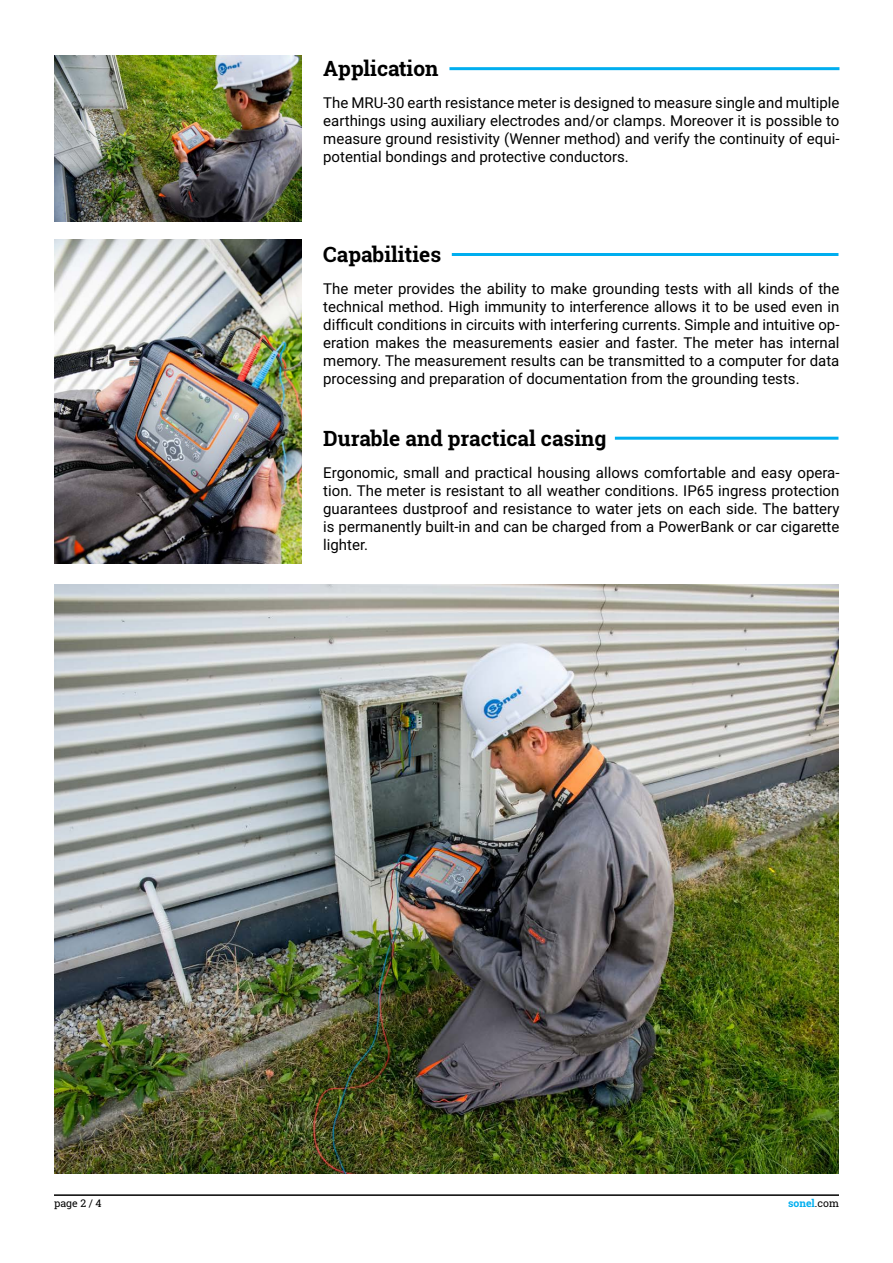
<style>
.page{position:relative;width:893px;height:1263px;background:#fff}
.page>*{position:absolute;margin:0;border:0;box-sizing:border-box;transform-origin:0 0}
.t1{font:700 21px "Roboto Slab";color:#000}
.t2{font:15px/18px "Roboto";color:#000;text-align:justify}
.t3{font:700 10.5px "Roboto Slab";color:#00aeef}
.t4{font:10.5px "Roboto Slab";color:#000}
.s1{font-weight:400;color:#000}
</style>
<div class="page">
<hr style="left:54px;top:1194px;width:785px;height:2px;background:#000">
<hr style="left:449px;top:67px;width:390px;height:3px;background:#00aeef">
<hr style="left:452px;top:253px;width:386px;height:3px;background:#00aeef">
<hr style="left:615px;top:437px;width:223px;height:3px;background:#00aeef">
<img style="left:54px;top:55px;width:248px;height:167px">
<img style="left:54px;top:240px;width:248px;height:324px">
<img style="left:54px;top:585px;width:785px;height:589px">
<h1 class="t1" style="left:323px;top:54px;width:117px">Application</h1>
<p class="t2" style="left:323px;top:94px;width:518px">The MRU-30 earth resistance meter is designed to measure single and multiple earthings using auxiliary electrodes and/or clamps. Moreover it is possible to measure ground resistivity (Wenner method) and verify the continuity of equi&shy;potential bondings and protective conductors.</p>
<h1 class="t1" style="left:323px;top:240px;width:120px">Capabilities</h1>
<p class="t2" style="left:323px;top:279px;width:518px">The meter provides the ability to make grounding tests with all kinds of the technical method. High immunity to interference allows it to be used even in difficult conditions in circuits with interfering currents. Simple and intuitive op&shy;eration makes the measurements easier and faster. The meter has internal memory. The measurement results can be transmitted to a computer for data processing and preparation of documentation from the grounding tests.</p>
<h1 class="t1" style="left:323px;top:423px;width:285px">Durable and practical casing</h1>
<p class="t2" style="left:323px;top:463px;width:518px">Ergonomic, small and practical housing allows comfortable and easy opera&shy;tion. The meter is resistant to all weather conditions. IP65 ingress protection guarantees dustproof and resistance to water jets on each side. The battery is permanently built-in and can be charged from a PowerBank or car cigarette lighter.</p>
<p class="t4" style="left:54px;top:1196px;width:49px">page 2 / 4</p>
<p class="t3" style="left:788px;top:1196px;width:52px">sonel<span class="s1">.com</span></p>
</div>
